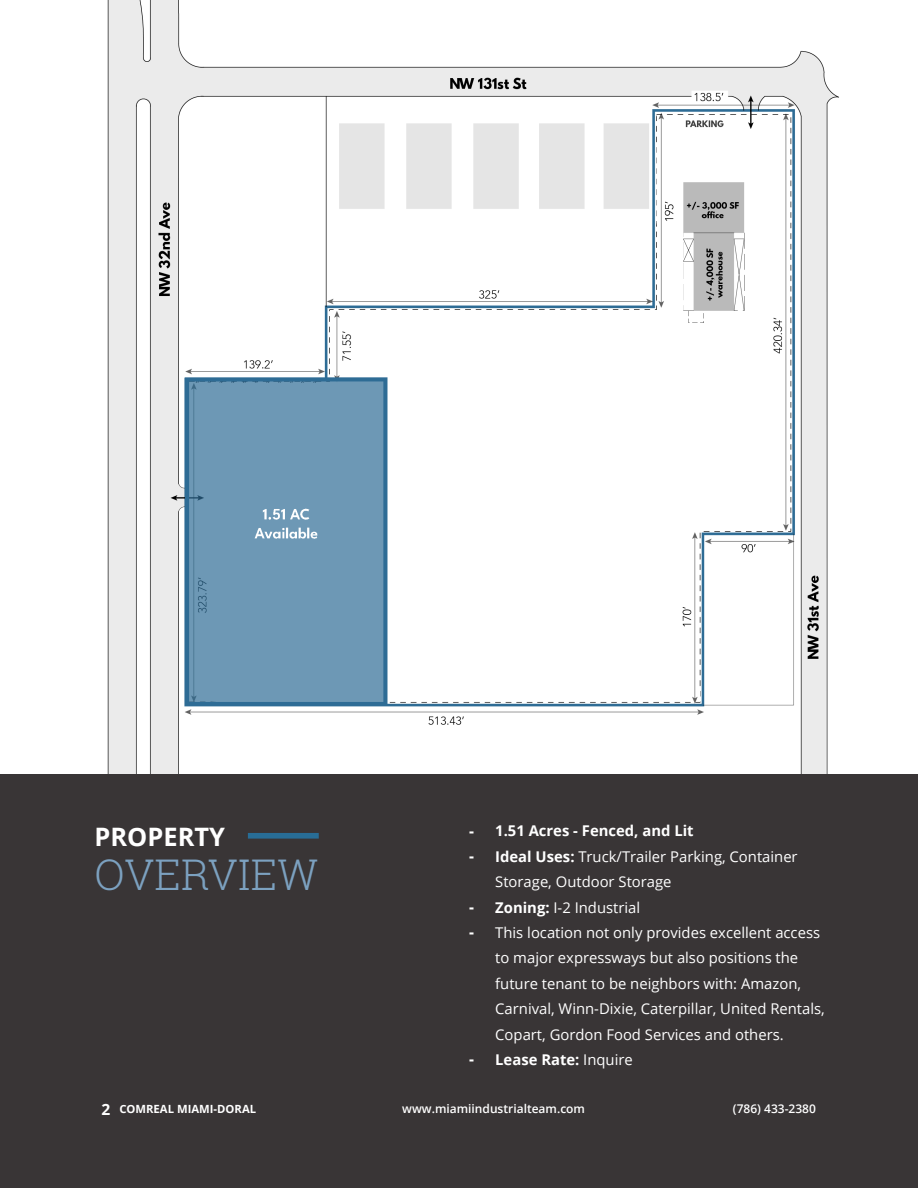
<style>
.page{position:relative;width:918px;height:1188px;background:#fff}
.page>*{position:absolute;margin:0;border:0;box-sizing:border-box;transform-origin:0 0}
.Page_Header_-_Blue{font:300 42.3px "Roboto Slab";color:#7ca1c0}
.Page_Header_-_White{font:700 25.35px "Open Sans";color:#fff}
.Page_Body_Text_-_Whi{font:100 15.45px "League Spartan";color:#fff}
.Page_Section_Title{font:700 15.45px "Open Sans";color:#fff}
.Page_Body_Text_-_Whi-2{font:14.85px/25.3px "Open Sans";color:#fff}
.Page_Body_Text_-_Whi-3{font:700 14.85px "Open Sans";color:#fff}
.Top_Right_Address{font:600 12px "Open Sans";color:#fff}
.Page_Section_Title-2{font:700 11.25px "Open Sans";color:#fff}
.s1{font-weight:700}
.s2{font-weight:400}
</style>
<div class="page">
<img style="left:107px;top:0;width:732px;height:774px">
<div style="left:0;top:774px;width:918px;height:414px;background:#393536"></div>
<div style="left:248px;top:833px;width:71px;height:6px;background:#286d96"></div>
<p class="Page_Header_-_White" style="left:95px;top:819px;width:132px">PROPERTY</p>
<p class="Page_Header_-_Blue" style="left:95px;top:846px;width:224px">OVERVIEW</p>
<p class="Page_Body_Text_-_Whi" style="left:469px;top:820px;width:7px">-</p>
<p class="Page_Body_Text_-_Whi" style="left:469px;top:845px;width:7px">-</p>
<p class="Page_Body_Text_-_Whi" style="left:469px;top:896px;width:7px">-</p>
<p class="Page_Body_Text_-_Whi" style="left:469px;top:921px;width:7px">-</p>
<p class="Page_Body_Text_-_Whi" style="left:469px;top:1048px;width:7px">-</p>
<p class="Page_Body_Text_-_Whi-3" style="left:495px;top:820px;width:200px">1.51 Acres - Fenced, and Lit</p>
<p class="Page_Body_Text_-_Whi-2" style="left:495px;top:843px;width:304px"><span class="s1">Ideal Uses:</span> Truck/Trailer Parking, Container<br>Storage, Outdoor Storage</p>
<p class="Page_Body_Text_-_Whi-2" style="left:495px;top:894px;width:146px"><span class="s1">Zoning:</span> I-2 Industrial</p>
<p class="Page_Body_Text_-_Whi-2" style="left:495px;top:919px;width:331px">This location not only provides excellent access to major expressways but also positions the future tenant to be neighbors with: Amazon, Carnival, Winn-Dixie, Caterpillar, United Rentals, Copart, Gordon Food Services and others.</p>
<p class="Page_Body_Text_-_Whi-3" style="left:495px;top:1049px;width:139px">Lease Rate: <span class="s2">Inquire</span></p>
<p class="Page_Section_Title" style="left:101px;top:1098px;width:10px">2</p>
<p class="Page_Section_Title-2" style="left:119px;top:1101px;width:138px">COMREAL MIAMI-DORAL</p>
<p class="Top_Right_Address" style="left:402px;top:1101px;width:184px">www.miamiindustrialteam.com</p>
<p class="Top_Right_Address" style="left:733px;top:1101px;width:85px">(786) 433-2380</p>
</div>
